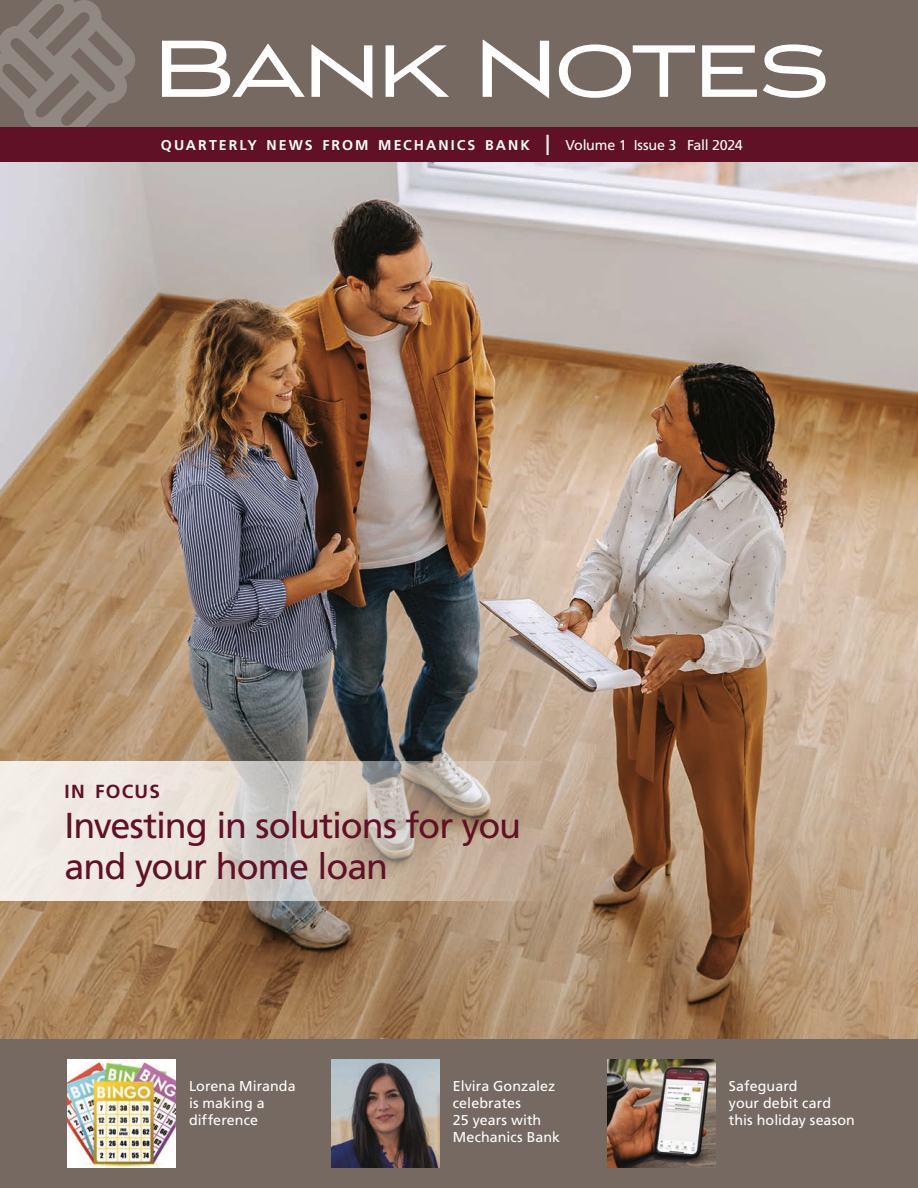
<style>
.page{position:relative;width:918px;height:1188px;background:#fff}
.page>*{position:absolute;margin:0;border:0;box-sizing:border-box;transform-origin:0 0}
.t1{font:36px/40.5px "Frutiger LT Std";letter-spacing:-.03em;color:#611125}
.t2{font:700 18.9px "Frutiger LT Std";letter-spacing:.07em;color:#611125}
.t3{font:14.25px/17.1px "Frutiger LT Std";letter-spacing:.005em;color:#fff}
.t4{font:700 14.1px "Frutiger LT Std";letter-spacing:.145em;color:#fff}
.s1{font-size:20.25px}
.s2{font-weight:400;font-size:14.25px}
</style>
<div class="page">
<img style="left:0;top:162px;width:918px;height:878px">
<div style="left:0;top:1040px;width:918px;height:148px;background:#756961"></div>
<img style="left:68px;top:1060px;width:108px;height:108px">
<img style="left:608px;top:1060px;width:108px;height:108px">
<img style="left:332px;top:1060px;width:108px;height:108px">
<div style="left:0;top:0;width:918px;height:128px;background:#756961"></div>
<svg style="left:0;top:0;width:135px;height:127px"></svg>
<div style="left:0;top:127px;width:918px;height:35px;background:#611125"></div>
<svg style="left:162px;top:40px;width:664px;height:58px"></svg>
<svg style="left:0;top:761px;width:554px;height:140px;background:#d5c9be"></svg>
<p class="t4" style="left:161px;top:137px;width:583px">QUARTERLY NEWS FROM MECHANICS BANK <span class="s1">|</span> <span class="s2">Volume 1 Issue 3 Fall 2024</span></p>
<h2 class="t2" style="left:64px;top:780px;width:97px">IN FOCUS</h2>
<h1 class="t1" style="left:64px;top:806px;width:458px">Investing in solutions for you and your home loan</h1>
<p class="t3" style="left:189px;top:1077px;width:108px">Lorena Miranda is making a difference</p>
<p class="t3" style="left:453px;top:1077px;width:109px">Elvira Gonzalez celebrates<br>25 years with<br>Mechanics Bank</p>
<p class="t3" style="left:729px;top:1077px;width:127px">Safeguard<br>your debit card this holiday season</p>
</div>
